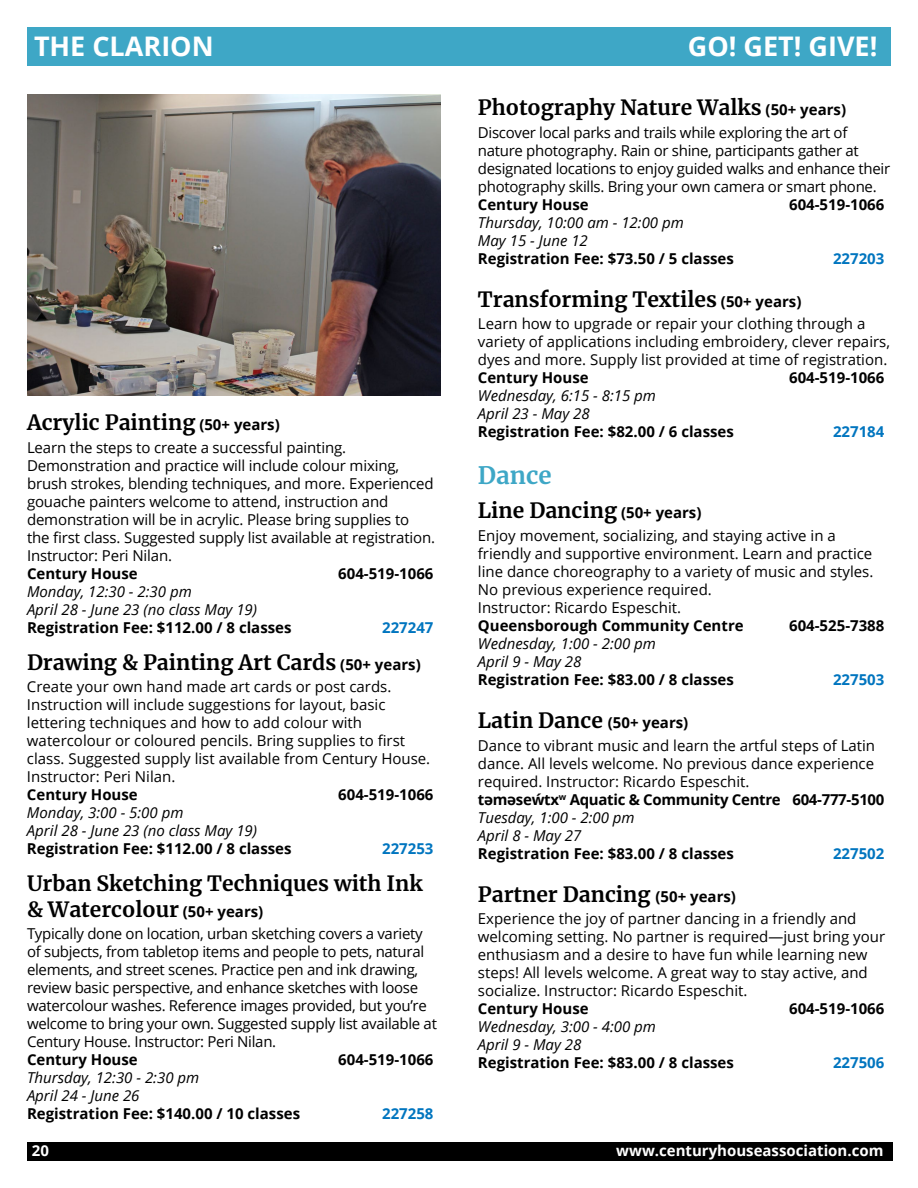
<style>
.page{position:relative;width:918px;height:1188px;background:#fff}
.page>*{position:absolute;margin:0;border:0;box-sizing:border-box;transform-origin:0 0}
.t1{font:700 27px "Open Sans";color:#fff}
.t2{font:700 24px "Merriweather";color:#3ea7c6}
.t3{font:700 21px/25.2px "Merriweather";color:#000}
.t4{font:15px/18px "Open Sans";color:#000}
.t5{font:15px/18px "Open Sans";letter-spacing:-.02em;color:#000}
.t6{font:700 15px "Open Sans";color:#000}
.t7{font:italic 15px/18px "Open Sans";color:#000}
.t8{font:700 15px "Open Sans";color:#0075bf}
.t9{font:700 15px "Open Sans";color:#fff}
.s1{font-family:"Open Sans";font-size:15px}
.s2{font-weight:700}
.s3{font-style:italic}
</style>
<div class="page">
<div style="left:27px;top:1143px;width:865px;height:18px;background:#000"></div>
<div style="left:27px;top:27px;width:864px;height:39px;background:#3ea7c6"></div>
<img style="left:27px;top:94px;width:413px;height:301px">
<h1 class="t1" style="left:34px;top:27px;width:181px">THE CLARION</h1>
<h1 class="t1" style="left:688px;top:27px;width:191px">GO! GET! GIVE!</h1>
<h3 class="t3" style="left:27px;top:409px;width:254px">Acrylic Painting <span class="s1">(50+ years)</span></h3>
<p class="t4" style="left:27px;top:438px;width:410px">Learn the steps to create a successful painting.<br>Demonstration and practice will include colour mixing, brush strokes, blending techniques, and more. Experienced gouache painters welcome to attend, instruction and demonstration will be in acrylic. Please bring supplies to the first class. Suggested supply list available at registration.<br>Instructor: Peri Nilan.</p>
<p class="t6" style="left:27px;top:563px;width:112px">Century House</p>
<p class="t6" style="left:338px;top:563px;width:97px">604-519-1066</p>
<p class="t7" style="left:27px;top:582px;width:232px">Monday, 12:30 - 2:30 pm<br>April 28 - June 23 (no class May 19)</p>
<p class="t6" style="left:27px;top:617px;width:266px">Registration Fee: $112.00 / 8 classes</p>
<p class="t8" style="left:382px;top:617px;width:53px">227247</p>
<h3 class="t3" style="left:27px;top:649px;width:395px">Drawing &amp; Painting Art Cards <span class="s1">(50+ years)</span></h3>
<p class="t4" style="left:27px;top:677px;width:405px">Create your own hand made art cards or post cards.<br>Instruction will include suggestions for layout, basic lettering techniques and how to add colour with watercolour or coloured pencils. Bring supplies to first class. Suggested supply list available from Century House.<br>Instructor: Peri Nilan.</p>
<p class="t6" style="left:27px;top:784px;width:112px">Century House</p>
<p class="t6" style="left:338px;top:784px;width:97px">604-519-1066</p>
<p class="t7" style="left:27px;top:803px;width:232px">Monday, 3:00 - 5:00 pm<br>April 28 - June 23 (no class May 19)</p>
<p class="t6" style="left:27px;top:838px;width:266px">Registration Fee: $112.00 / 8 classes</p>
<p class="t8" style="left:382px;top:838px;width:53px">227253</p>
<h3 class="t3" style="left:27px;top:871px;width:397px">Urban Sketching Techniques with Ink &amp; Watercolour <span class="s1">(50+ years)</span></h3>
<p class="t5" style="left:27px;top:924px;width:411px">Typically done on location, urban sketching covers a variety of subjects, from tabletop items and people to pets, natural elements, and street scenes. Practice pen and ink drawing, review basic perspective, and enhance sketches with loose watercolour washes. Reference images provided, but you’re welcome to bring your own. Suggested supply list available at Century House. Instructor: Peri Nilan.</p>
<p class="t6" style="left:27px;top:1049px;width:112px">Century House</p>
<p class="t6" style="left:338px;top:1049px;width:97px">604-519-1066</p>
<p class="t7" style="left:27px;top:1068px;width:174px">Thursday, 12:30 - 2:30 pm<br>April 24 - June 26</p>
<p class="t6" style="left:27px;top:1103px;width:275px">Registration Fee: $140.00 / 10 classes</p>
<p class="t8" style="left:382px;top:1103px;width:53px">227258</p>
<h3 class="t3" style="left:478px;top:94px;width:370px">Photography Nature Walks <span class="s1">(50+ years)</span></h3>
<p class="t5" style="left:478px;top:123px;width:414px">Discover local parks and trails while exploring the art of nature photography. Rain or shine, participants gather at designated locations to enjoy guided walks and enhance their photography skills. Bring your own camera or smart phone.</p>
<p class="t6" style="left:478px;top:194px;width:112px">Century House</p>
<p class="t6" style="left:789px;top:194px;width:97px">604-519-1066</p>
<p class="t7" style="left:478px;top:213px;width:207px">Thursday, 10:00 am - 12:00 pm<br>May 15 - June 12</p>
<p class="t6" style="left:478px;top:248px;width:258px">Registration Fee: $73.50 / 5 classes</p>
<p class="t8" style="left:833px;top:248px;width:53px">227203</p>
<h3 class="t3" style="left:478px;top:286px;width:325px">Transforming Textiles <span class="s1">(50+ years)</span></h3>
<p class="t4" style="left:478px;top:315px;width:414px">Learn how to upgrade or repair your clothing through a variety of applications including embroidery, clever repairs, dyes and more. Supply list provided at time of registration.</p>
<p class="t6" style="left:478px;top:367px;width:112px">Century House</p>
<p class="t6" style="left:789px;top:367px;width:97px">604-519-1066</p>
<p class="t7" style="left:478px;top:387px;width:180px">Wednesday, 6:15 - 8:15 pm<br>April 23 - May 28</p>
<p class="t6" style="left:478px;top:421px;width:258px">Registration Fee: $82.00 / 6 classes</p>
<p class="t8" style="left:833px;top:421px;width:53px">227184</p>
<h2 class="t2" style="left:478px;top:459px;width:75px">Dance</h2>
<h3 class="t3" style="left:478px;top:498px;width:225px">Line Dancing <span class="s1">(50+ years)</span></h3>
<p class="t4" style="left:478px;top:526px;width:397px">Enjoy movement, socializing, and staying active in a friendly and supportive environment. Learn and practice line dance choreography to a variety of music and styles.<br>No previous experience required.<br>Instructor: Ricardo Espeschit.</p>
<p class="t6" style="left:478px;top:615px;width:267px">Queensborough Community Centre</p>
<p class="t6" style="left:789px;top:615px;width:97px">604-525-7388</p>
<p class="t7" style="left:478px;top:634px;width:180px">Wednesday, 1:00 - 2:00 pm<br>April 9 - May 28</p>
<p class="t6" style="left:478px;top:669px;width:258px">Registration Fee: $83.00 / 8 classes</p>
<p class="t8" style="left:833px;top:669px;width:53px">227503</p>
<h3 class="t3" style="left:478px;top:707px;width:212px">Latin Dance <span class="s1">(50+ years)</span></h3>
<p class="t4" style="left:478px;top:736px;width:408px">Dance to vibrant music and learn the artful steps of Latin dance. All levels welcome. No previous dance experience required. Instructor: Ricardo Espeschit.<br><span class="s2">tәmәseẃtx</span><sup>w</sup> <span class="s2">Aquatic &amp; Community Centre 604-777-5100<br></span><span class="s3">Tuesday, 1:00 - 2:00 pm<br>April 8 - May 27</span></p>
<p class="t6" style="left:478px;top:843px;width:258px">Registration Fee: $83.00 / 8 classes</p>
<p class="t8" style="left:833px;top:843px;width:53px">227502</p>
<h3 class="t3" style="left:478px;top:881px;width:260px">Partner Dancing <span class="s1">(50+ years)</span></h3>
<p class="t4" style="left:478px;top:909px;width:409px">Experience the joy of partner dancing in a friendly and welcoming setting. No partner is required—just bring your enthusiasm and a desire to have fun while learning new steps! All levels welcome. A great way to stay active, and socialize. Instructor: Ricardo Espeschit.</p>
<p class="t6" style="left:478px;top:998px;width:112px">Century House</p>
<p class="t6" style="left:789px;top:998px;width:97px">604-519-1066</p>
<p class="t7" style="left:478px;top:1017px;width:180px">Wednesday, 3:00 - 4:00 pm<br>April 9 - May 28</p>
<p class="t6" style="left:478px;top:1052px;width:258px">Registration Fee: $83.00 / 8 classes</p>
<p class="t8" style="left:833px;top:1052px;width:53px">227506</p>
<p class="t9" style="left:32px;top:1140px;width:19px">20</p>
<p class="t9" style="left:616px;top:1140px;width:269px">www.centuryhouseassociation.com</p>
</div>
